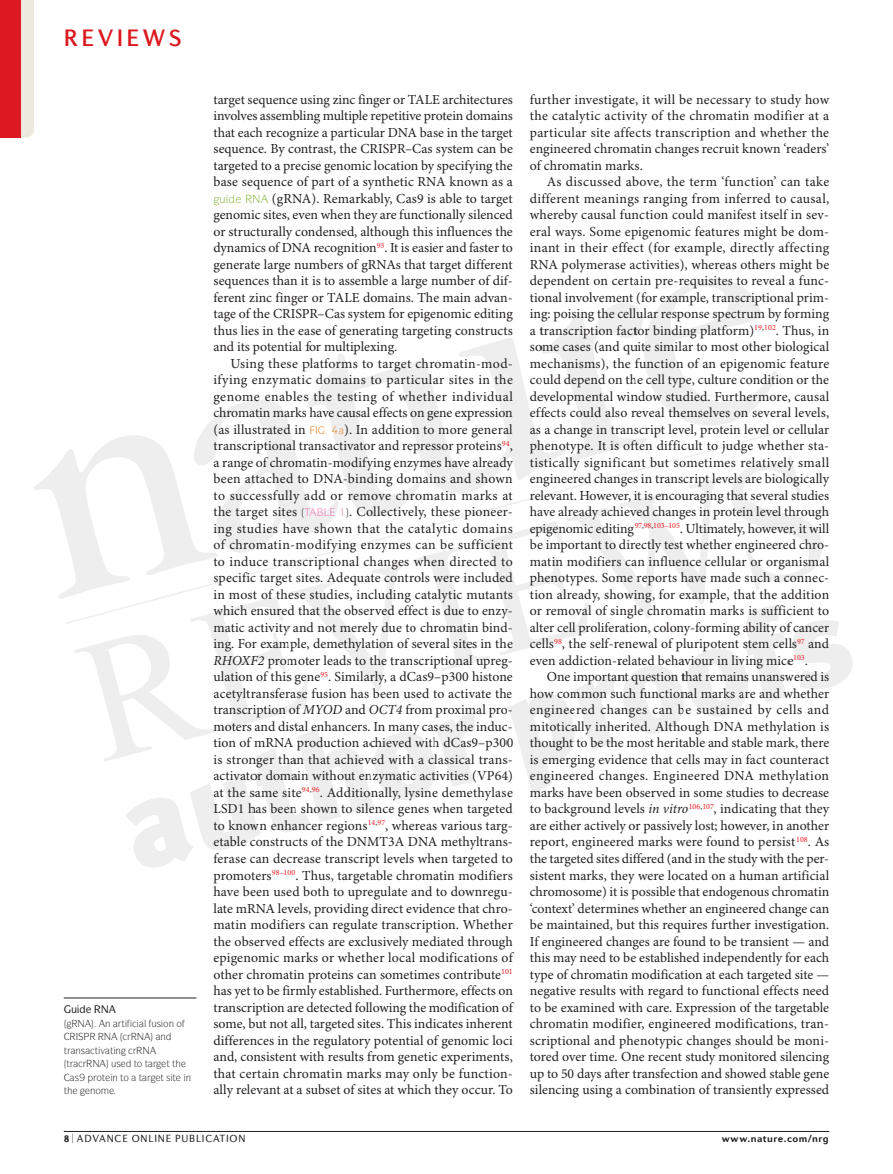
<style>
.page{position:relative;width:893px;height:1174px;background:#fff}
.page>*{position:absolute;margin:0;border:0;box-sizing:border-box;transform-origin:0 0}
.t1{font:500 24px "Diverda Sans Com";letter-spacing:.14em;color:#dc1820}
.Body_text{font:13.8px/16.5px "Minion Pro";letter-spacing:.005em;color:#231f20;text-align:justify}
.Body_first___inline{font:13.8px/16.5px "Minion Pro";letter-spacing:.005em;color:#231f20;text-align:justify}
.t2{font:10.5px "Diverda Sans Com";letter-spacing:.075em;color:#231f20;scale:.5 1}
.t3{font:700 10.5px "Diverda Sans Com";letter-spacing:.045em;color:#231f20}
.Glossary_definition{font:9.75px/13.5px "ITC Symbol Std";color:#231f20;text-align:center}
.s1{color:#ea7e1d}
.s2{font-style:italic}
.s3{font-weight:900}
</style>
<div class="page">
<hr style="left:64px;top:1131px;width:765px;height:1px;background:#231f20">
<hr style="left:64px;top:997px;width:132px;height:1px;background:#231f20">
<div style="left:21px;top:0;width:13px;height:138px;background:#eee9de"></div>
<div style="left:0;top:0;width:21px;height:138px;background:#dc1820"></div>
<svg style="left:34px;top:279px;width:818px;height:589px"></svg>
<h1 class="t1" style="left:64px;top:24px;width:119px">REVIEWS</h1>
<p class="Glossary_definition" style="left:144px;top:1016px;width:39px">● ◆▲ □■ □ ■</p>
<p class="Glossary_definition" style="left:64px;top:1043px;width:59px;text-align:left">▼ ■▲ ▼❖▼■ ▼</p>
<p class="Glossary_definition" style="left:134px;top:1056px;width:16px">▼□ ▼</p>
<p class="Glossary_definition" style="left:75px;top:1070px;width:69px">▲ □▼ ■ ▼□ ▼</p>
<p class="Glossary_definition" style="left:160px;top:1070px;width:32px">▼ ▲▼ ■</p>
<p class="Glossary_definition" style="left:64px;top:1083px;width:39px">▼ ■□</p>
<p class="Body_first___inline" style="left:213px;top:92px;width:301px">target sequence using zinc finger or TALE architectures involves assembling multiple repetitive protein domains that each recognize a particular DNA base in the target sequence. By contrast, the CRISPR–Cas system can be targeted to a precise genomic location by specifying the base sequence of part of a synthetic RNA known as a</p>
<p class="Body_first___inline" style="left:213px;top:191px;width:301px;text-indent:58px">(gRNA). Remarkably, Cas9 is able to target genomic sites, even when they are functionally silenced or structurally condensed, although this influences the dynamics of DNA recognition<sup>93</sup>. It is easier and faster to generate large numbers of gRNAs that target different sequences than it is to assemble a large number of dif&shy;ferent zinc finger or TALE domains. The main advan&shy;tage of the CRISPR–Cas system for epigenomic editing thus lies in the ease of generating targeting constructs and its potential for multiplexing.</p>
<p class="Body_text" style="left:213px;top:356px;width:301px;text-indent:17px">Using these platforms to target chromatin-mod&shy;ifying enzymatic domains to particular sites in the genome enables the testing of whether individual chromatin marks have causal effects on gene expression (as illustrated in</p>
<p class="Body_text" style="left:213px;top:422px;width:301px;text-indent:118px"><span class="s1">✔</span> ). In addition to more general transcriptional transactivator and repressor proteins<sup>94</sup>, a range of chromatin-modifying enzymes have already been attached to DNA-binding domains and shown to successfully add or remove chromatin marks at the target sites</p>
<p class="Body_text" style="left:213px;top:504px;width:301px;text-indent:136px">. Collectively, these pioneer&shy;ing studies have shown that the catalytic domains of chromatin-modifying enzymes can be sufficient to induce transcriptional changes when directed to specific target sites. Adequate controls were included in most of these studies, including catalytic mutants which ensured that the observed effect is due to enzy&shy;matic activity and not merely due to chromatin bind&shy;ing. For example, demethylation of several sites in the <span class="s2">RHOXF2</span> promoter leads to the transcriptional upreg&shy;ulation of this gene<sup>95</sup>. Similarly, a dCas9–p300 histone acetyltransferase fusion has been used to activate the transcription of <span class="s2">MYOD</span> and <span class="s2">OCT4</span> from proximal pro&shy;moters and distal enhancers. In many cases, the induc&shy;tion of mRNA production achieved with dCas9–p300 is stronger than that achieved with a classical trans&shy;activator domain without enzymatic activities (VP64) at the same site<sup>94</sup><sup>,</sup><sup>96</sup>. Additionally, lysine demethylase LSD1 has been shown to silence genes when targeted to known enhancer regions<sup>14</sup><sup>,</sup><sup>97</sup>, whereas various targ&shy;etable constructs of the DNMT3A DNA methyltrans&shy;ferase can decrease transcript levels when targeted to promoters<sup>98–100</sup>. Thus, targetable chromatin modifiers have been used both to upregulate and to downregu&shy;late mRNA levels, providing direct evidence that chro&shy;matin modifiers can regulate transcription. Whether the observed effects are exclusively mediated through epigenomic marks or whether local modifications of other chromatin proteins can sometimes contribute<sup>101 </sup>has yet to be firmly established. Furthermore, effects on transcription are detected following the modification of some, but not all, targeted sites. This indicates inherent differences in the regulatory potential of genomic loci and, consistent with results from genetic experiments, that certain chromatin marks may only be function&shy;ally relevant at a subset of sites at which they occur. To</p>
<p class="Body_text" style="left:530px;top:92px;width:301px">further investigate, it will be necessary to study how the catalytic activity of the chromatin modifier at a particular site affects transcription and whether the engineered chromatin changes recruit known ‘readers’ of chromatin marks.</p>
<p class="Body_text" style="left:530px;top:174px;width:301px;text-indent:17px">As discussed above, the term ‘function’ can take different meanings ranging from inferred to causal, whereby causal function could manifest itself in sev&shy;eral ways. Some epigenomic features might be dom&shy;inant in their effect (for example, directly affecting RNA polymerase activities), whereas others might be dependent on certain pre-requisites to reveal a func&shy;tional involvement (for example, transcriptional prim&shy;ing: poising the cellular response spectrum by forming a transcription factor binding platform)<sup>19</sup><sup>,</sup><sup>102</sup>. Thus, in some cases (and quite similar to most other biological mechanisms), the function of an epigenomic feature could depend on the cell type, culture condition or the developmental window studied. Furthermore, causal effects could also reveal themselves on several levels, as a change in transcript level, protein level or cellular phenotype. It is often difficult to judge whether sta&shy;tistically significant but sometimes relatively small engineered changes in transcript levels are biologically relevant. However, it is encouraging that several studies have already achieved changes in protein level through epigenomic editing<sup>97</sup><sup>,</sup><sup>98</sup><sup>,</sup><sup>103–105</sup>. Ultimately, however, it will be important to directly test whether engineered chro&shy;matin modifiers can influence cellular or organismal phenotypes. Some reports have made such a connec&shy;tion already, showing, for example, that the addition or removal of single chromatin marks is sufficient to alter cell proliferation, colony-forming ability of cancer cells<sup>98</sup>, the self-renewal of pluripotent stem cells<sup>97</sup> and even addiction-related behaviour in living mice<sup>103</sup>.</p>
<p class="Body_text" style="left:530px;top:669px;width:301px;text-indent:17px">One important question that remains unanswered is how common such functional marks are and whether engineered changes can be sustained by cells and mitotically inherited. Although DNA methylation is thought to be the most heritable and stable mark, there is emerging evidence that cells may in fact counteract engineered changes. Engineered DNA methylation marks have been observed in some studies to decrease to background levels <span class="s2">in vitro</span><sup>106</sup><sup>,</sup><sup>107</sup>, indicating that they are either actively or passively lost; however, in another report, engineered marks were found to persist<sup>108</sup>. As the targeted sites differed (and in the study with the per&shy;sistent marks, they were located on a human artificial chromosome) it is possible that endogenous chromatin ‘context’ determines whether an engineered change can be maintained, but this requires further investigation.<br>If engineered changes are found to be transient — and this may need to be established independently for each type of chromatin modification at each targeted site — negative results with regard to functional effects need to be examined with care. Expression of the targetable chromatin modifier, engineered modifications, tran&shy;scriptional and phenotypic changes should be moni&shy;tored over time. One recent study monitored silencing up to 50 days after transfection and showed stable gene silencing using a combination of transiently expressed</p>
<p class="t2" style="left:64px;top:1132px;width:365px"><span class="s3">8</span> | ADVANCE ONLINE PUBLICATION</p>
<p class="t3" style="left:722px;top:1132px;width:109px">www.nature.com/nrg</p>
</div>
